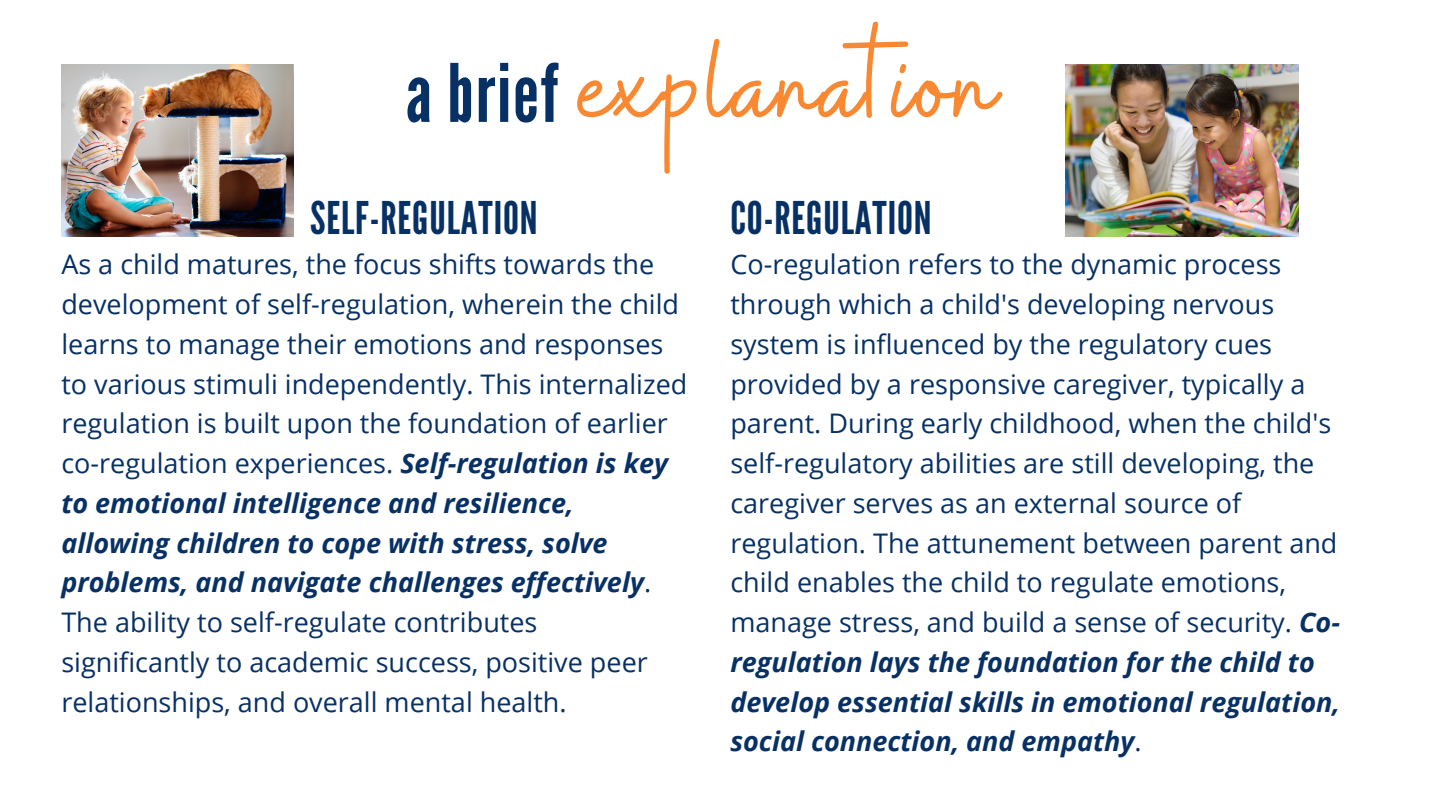
<style>
.page{position:relative;width:1440px;height:810px;background:#fff}
.page>*{position:absolute;margin:0;border:0;box-sizing:border-box;transform-origin:0 0}
.t1{font:134.1px "Buffalo";letter-spacing:.015em;color:#f88932}
.t2{font:80.3px "League Gothic";letter-spacing:.02em;color:#073064}
.t3{font:45px "League Gothic";letter-spacing:.02em;color:#073064}
.t4{font:27px/39.8px "Open Sans";color:#073064}
.s1{font-weight:700;font-style:italic}
</style>
<div class="page">
<img style="left:61px;top:65px;width:233px;height:171px">
<img style="left:1066px;top:65px;width:232px;height:171px">
<h1 class="t2" style="left:406px;top:47px;width:155px">a brief</h1>
<h2 class="t3" style="left:310px;top:192px;width:229px">SELF-REGULATION</h2>
<h3 class="t1" style="left:578px;top:1px;width:419px">explanation</h3>
<p class="t3" style="left:730px;top:192px;width:203px">CO-REGULATION</p>
<p class="t4" style="left:61px;top:244px;width:628px">As a child matures, the focus shifts towards the development of self-regulation, wherein the child learns to manage their emotions and responses to various stimuli independently. This internalized regulation is built upon the foundation of earlier co-regulation experiences. <span class="s1">Self-regulation is key to emotional intelligence and resilience, allowing children to cope with stress, solve problems, and navigate challenges effectively</span>.<br>The ability to self-regulate contributes significantly to academic success, positive peer relationships, and overall mental health.</p>
<h3 class="t4" style="left:730px;top:244px;width:611px">Co-regulation refers to the dynamic process through which a child's developing nervous system is influenced by the regulatory cues provided by a responsive caregiver, typically a parent. During early childhood, when the child's self-regulatory abilities are still developing, the caregiver serves as an external source of regulation. The attunement between parent and child enables the child to regulate emotions, manage stress, and build a sense of security. <span class="s1">Co&shy;regulation lays the foundation for the child to develop essential skills in emotional regulation, social connection, and empathy</span>.</h3>
</div>
